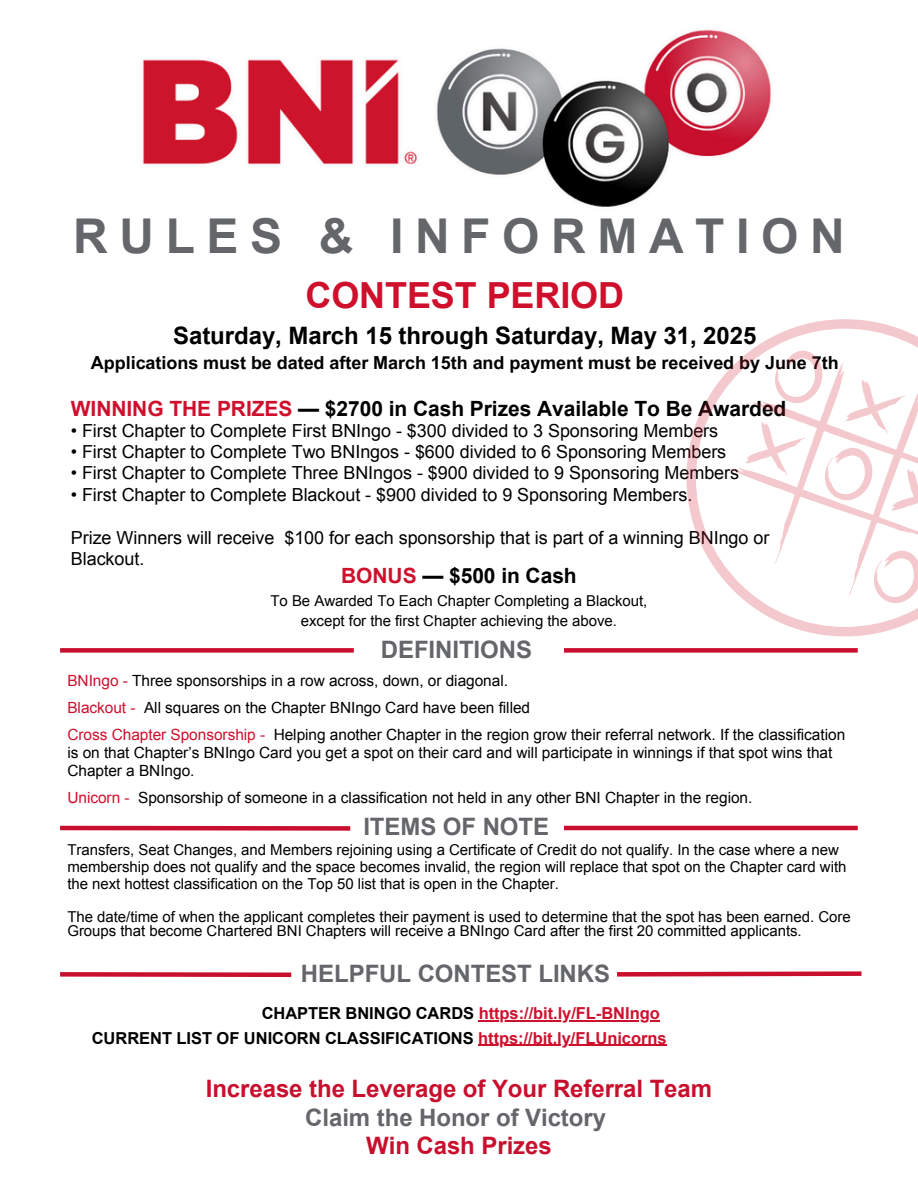
<style>
.page{position:relative;width:918px;height:1188px;background:#fff}
.page>*{position:absolute;margin:0;border:0;box-sizing:border-box;transform-origin:0 0}
.t1{font:700 48px "Arial";letter-spacing:.245em;color:#64666a}
.t2{font:700 36px "Arial";color:#cf102d}
.t3{font:700 24px/28.2px "Arial";letter-spacing:-.005em;color:#c8102e;text-align:center}
.t4{font:700 24px "Arial";letter-spacing:-.005em;color:#000}
.t5{font:700 24px "Arial";color:#64666a}
.t6{font:700 21px "Arial";letter-spacing:-.005em;color:#000}
.t7{font:18px/21.3px "Arial";letter-spacing:-.005em;color:#000}
.t8{font:700 18px "Arial MT Pro";letter-spacing:-.005em;color:#000}
.t9{font:700 16.5px "Arial";color:#000}
.t10{font:700 16.5px "Arial";letter-spacing:-.005em;color:#cf102d}
.t11{font:15.45px/18px "Arial";letter-spacing:-.005em;color:#000}
.t12{font:15.45px "Arial";letter-spacing:-.005em;color:#cf102d}
.t13{font:15px/16.8px "Arial";letter-spacing:-.005em;color:#000}
.s1{color:#cf102d}
.s2{color:#000}
.s3{color:#64666a}
</style>
<div class="page">
<img style="left:143px;top:29px;width:629px;height:178px">
<hr style="left:479px;top:1020px;width:181px;height:1px;background:#cf102d">
<hr style="left:478px;top:1045px;width:189px;height:1px;background:#cf102d">
<svg style="left:686px;top:319px;width:232px;height:317px"></svg>
<svg style="left:728px;top:343px;width:190px;height:267px"></svg>
<hr style="left:564px;top:826px;width:294px;height:4px;background:#c8102e">
<div style="left:60px;top:826px;width:290px;height:5px;background:#c8102e"></div>
<svg style="left:617px;top:971px;width:245px;height:6px"></svg>
<svg style="left:60px;top:972px;width:232px;height:5px"></svg>
<div style="left:60px;top:648px;width:294px;height:5px;background:#c8102e"></div>
<div style="left:564px;top:648px;width:294px;height:5px;background:#c8102e"></div>
<p class="t1" style="left:73px;top:210px;width:773px">RULES &amp; INFORMATION</p>
<p class="t2" style="left:306px;top:276px;width:320px">CONTEST PERIOD</p>
<p class="t4" style="left:173px;top:322px;width:585px">Saturday, March 15 through Saturday, May 31, 2025</p>
<p class="t8" style="left:91px;top:356px;width:749px">Applications must be dated after March 15th and payment must be received by June 7th</p>
<p class="t6" style="left:71px;top:397px;width:717px"><span class="s1">WINNING THE PRIZES</span> — $2700 in Cash Prizes Available To Be Awarded</p>
<h1 class="t7" style="left:71px;top:420px;width:649px">• First Chapter to Complete First BNIngo - $300 divided to 3 Sponsoring Members</h1>
<h1 class="t7" style="left:71px;top:441px;width:657px">• First Chapter to Complete Two BNIngos - $600 divided to 6 Sponsoring Members</h1>
<h1 class="t7" style="left:71px;top:463px;width:670px">• First Chapter to Complete Three BNIngos - $900 divided to 9 Sponsoring Members</h1>
<p class="t7" style="left:71px;top:484px;width:623px">• First Chapter to Complete Blackout - $900 divided to 9 Sponsoring Members.</p>
<p class="t7" style="left:71px;top:527px;width:700px">Prize Winners will receive $100 for each sponsorship that is part of a winning BNIngo or<br>Blackout.</p>
<p class="t6" style="left:341px;top:564px;width:237px"><span class="s1">BONUS</span> — $500 in Cash</p>
<p class="t13" style="left:271px;top:591px;width:378px;line-height:20.2px;text-align:center">To Be Awarded To Each Chapter Completing a Blackout, except for the first Chapter achieving the above.</p>
<h4 class="t5" style="left:381px;top:636px;width:153px">DEFINITIONS</h4>
<p class="t11" style="left:67px;top:672px;width:442px"><span class="s1">BNIngo -</span> Three sponsorships in a row across, down, or diagonal.</p>
<p class="t11" style="left:67px;top:699px;width:464px"><span class="s1">Blackout -</span> All squares on the Chapter BNIngo Card have been filled</p>
<p class="t12" style="left:67px;top:726px;width:199px">Cross Chapter Sponsorship -</p>
<p class="t11" style="left:67px;top:726px;width:779px;text-indent:206px">Helping another Chapter in the region grow their referral network. If the classification is on that Chapter’s BNIngo Card you get a spot on their card and will participate in winnings if that spot wins that</p>
<p class="t11" style="left:67px;top:762px;width:129px">Chapter a BNIngo.</p>
<p class="t12" style="left:67px;top:789px;width:64px">Unicorn -</p>
<p class="t11" style="left:138px;top:789px;width:616px">Sponsorship of someone in a classification not held in any other BNI Chapter in the region.</p>
<p class="t5" style="left:363px;top:814px;width:187px">ITEMS OF NOTE</p>
<h1 class="t13" style="left:67px;top:842px;width:781px">Transfers, Seat Changes, and Members rejoining using a Certificate of Credit do not qualify. In the case where a new membership does not qualify and the space becomes invalid, the region will replace that spot on the Chapter card with the next hottest classification on the Top 50 list that is open in the Chapter.</h1>
<p class="t13" style="left:67px;top:909px;width:785px;line-height:14.7px">The date/time of when the applicant completes their payment is used to determine that the spot has been earned. Core<br>Groups that become Chartered BNI Chapters will receive a BNIngo Card after the first 20 committed applicants.</p>
<h3 class="t5" style="left:301px;top:960px;width:311px">HELPFUL CONTEST LINKS</h3>
<h5 class="t10" style="left:262px;top:1004px;width:400px"><span class="s2">CHAPTER BNINGO CARDS</span> https://bit.ly/FL-BNIngo</h5>
<p class="t9" style="left:92px;top:1029px;width:576px">CURRENT LIST OF UNICORN CLASSIFICATIONS <span class="s1">https://bit.ly/FLUnicorns</span></p>
<h5 class="t3" style="left:206px;top:1075px;width:508px">Increase the Leverage of Your Referral Team<br><span class="s3">Claim the Honor of Victory<br></span>Win Cash Prizes</h5>
</div>
